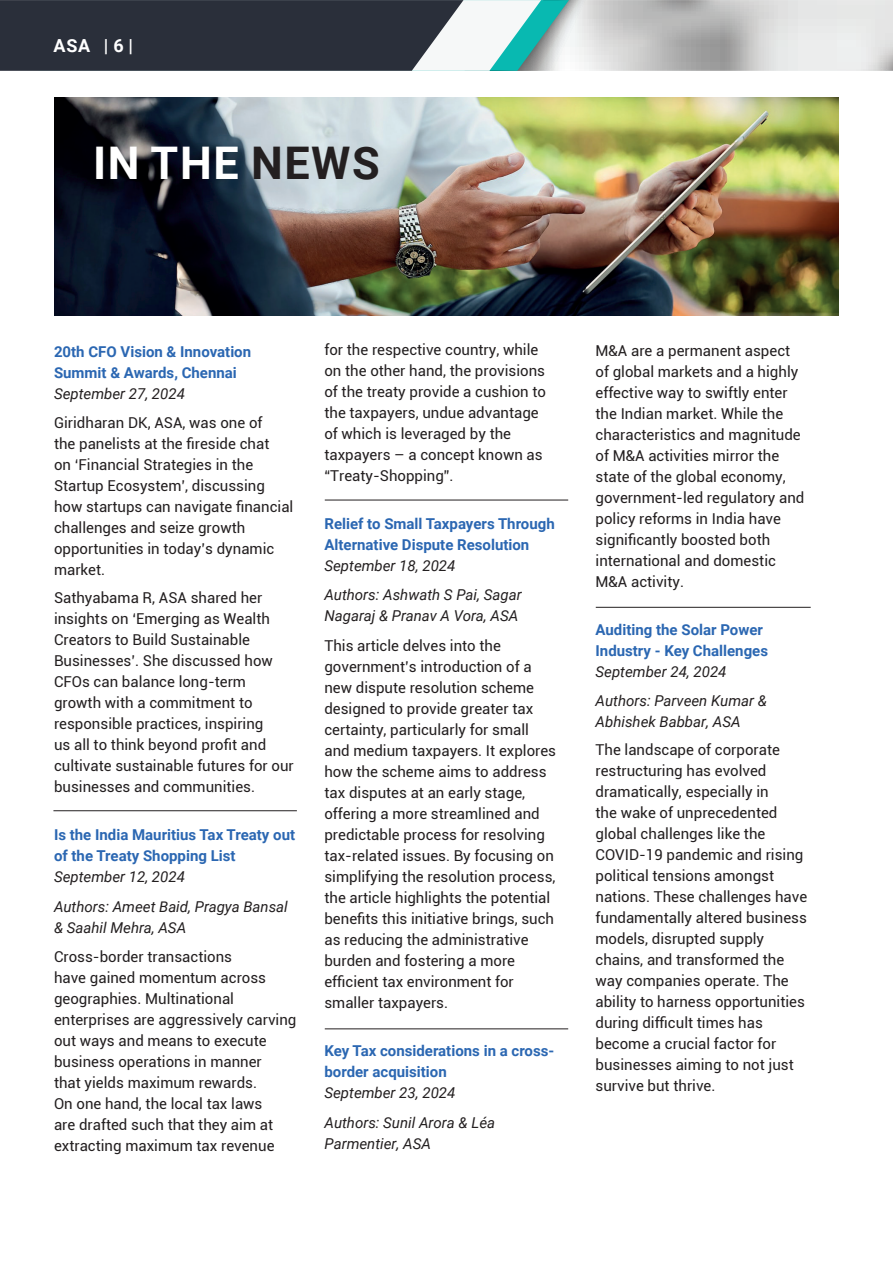
<style>
.page{position:relative;width:893px;height:1263px;background:#fff}
.page>*{position:absolute;margin:0;border:0;box-sizing:border-box;transform-origin:0 0}
.t1{font:700 45px "Roboto";letter-spacing:.035em;color:#fff}
.t2{font:700 18px "Roboto";color:#fff}
.t3{font:15px/21px "Roboto";color:#231f20}
.t4{font:italic 15px/29.7px "Roboto";color:#231f20}
.t5{font:700 15px/21px "Roboto";color:#2b67b2}
.s1{color:#231f20}
</style>
<div class="page">
<svg style="left:0;top:0;width:893px;height:71px;background:#7b8489"></svg>
<img style="left:54px;top:97px;width:785px;height:219px">
<hr style="left:53px;top:810px;width:244px;height:1px;background:#231f20">
<hr style="left:325px;top:1028px;width:243px;height:1px;background:#231f20">
<hr style="left:325px;top:500px;width:243px;height:1px;background:#231f20">
<hr style="left:596px;top:607px;width:215px;height:1px;background:#231f20">
<p class="t2" style="left:54px;top:33px;width:81px">ASA | 6 |</p>
<h1 class="t1" style="left:93px;top:131px;width:288px">IN THE <span class="s1">NEWS</span></h1>
<p class="t5" style="left:54px;top:340px;width:199px">20th CFO Vision &amp; Innovation<br>Summit &amp; Awards, Chennai</p>
<p class="t4" style="left:54px;top:378px;width:132px">September 27, 2024</p>
<p class="t3" style="left:54px;top:412px;width:241px">Giridharan DK, ASA, was one of<br>the panelists at the fireside chat<br>on ‘Financial Strategies in the<br>Startup Ecosystem’, discussing how startups can navigate financial challenges and seize growth opportunities in today’s dynamic market.</p>
<p class="t3" style="left:54px;top:587px;width:241px">Sathyabama R, ASA shared her insights on ‘Emerging as Wealth<br>Creators to Build Sustainable<br>Businesses’. She discussed how<br>CFOs can balance long-term growth with a commitment to responsible practices, inspiring<br>us all to think beyond profit and cultivate sustainable futures for our businesses and communities.</p>
<p class="t5" style="left:54px;top:824px;width:243px">Is the India Mauritius Tax Treaty out of the Treaty Shopping List</p>
<p class="t4" style="left:54px;top:861px;width:235px">September 12, 2024<br>Authors: Ameet Baid, Pragya Bansal</p>
<p class="t4" style="left:54px;top:912px;width:134px">&amp; Saahil Mehra, ASA</p>
<p class="t3" style="left:54px;top:946px;width:244px">Cross-border transactions<br>have gained momentum across geographies. Multinational enterprises are aggressively carving out ways and means to execute business operations in manner<br>that yields maximum rewards.<br>On one hand, the local tax laws<br>are drafted such that they aim at extracting maximum tax revenue</p>
<p class="t3" style="left:324px;top:338px;width:223px">for the respective country, while on the other hand, the provisions of the treaty provide a cushion to the taxpayers, undue advantage of which is leveraged by the taxpayers – a concept known as “Treaty-Shopping”.</p>
<p class="t5" style="left:324px;top:512px;width:232px">Relief to Small Taxpayers Through<br>Alternative Dispute Resolution</p>
<p class="t4" style="left:324px;top:550px;width:199px">September 18, 2024<br>Authors: Ashwath S Pai, Sagar</p>
<p class="t4" style="left:324px;top:600px;width:195px">Nagaraj &amp; Pranav A Vora, ASA</p>
<p class="t3" style="left:324px;top:634px;width:233px">This article delves into the government’s introduction of a new dispute resolution scheme designed to provide greater tax certainty, particularly for small and medium taxpayers. It explores how the scheme aims to address tax disputes at an early stage, offering a more streamlined and predictable process for resolving tax-related issues. By focusing on simplifying the resolution process, the article highlights the potential benefits this initiative brings, such as reducing the administrative burden and fostering a more efficient tax environment for smaller taxpayers.</p>
<p class="t5" style="left:324px;top:1039px;width:231px">Key Tax considerations in a cross&shy;border acquisition</p>
<p class="t4" style="left:324px;top:1077px;width:172px">September 23, 2024<br>Authors: Sunil Arora &amp; Léa</p>
<p class="t4" style="left:324px;top:1128px;width:108px">Parmentier, ASA</p>
<p class="t3" style="left:595px;top:339px;width:210px">M&amp;A are a permanent aspect of global markets and a highly effective way to swiftly enter the Indian market. While the characteristics and magnitude of M&amp;A activities mirror the state of the global economy, government-led regulatory and policy reforms in India have significantly boosted both international and domestic<br>M&amp;A activity.</p>
<p class="t5" style="left:595px;top:618px;width:174px">Auditing the Solar Power<br>Industry - Key Challenges</p>
<p class="t4" style="left:595px;top:656px;width:173px">September 24, 2024<br>Authors: Parveen Kumar &amp;</p>
<p class="t4" style="left:595px;top:706px;width:147px">Abhishek Babbar, ASA</p>
<p class="t3" style="left:595px;top:739px;width:213px">The landscape of corporate restructuring has evolved dramatically, especially in<br>the wake of unprecedented global challenges like the<br>COVID-19 pandemic and rising political tensions amongst nations. These challenges have fundamentally altered business models, disrupted supply chains, and transformed the way companies operate. The ability to harness opportunities during difficult times has become a crucial factor for businesses aiming to not just survive but thrive.</p>
</div>
